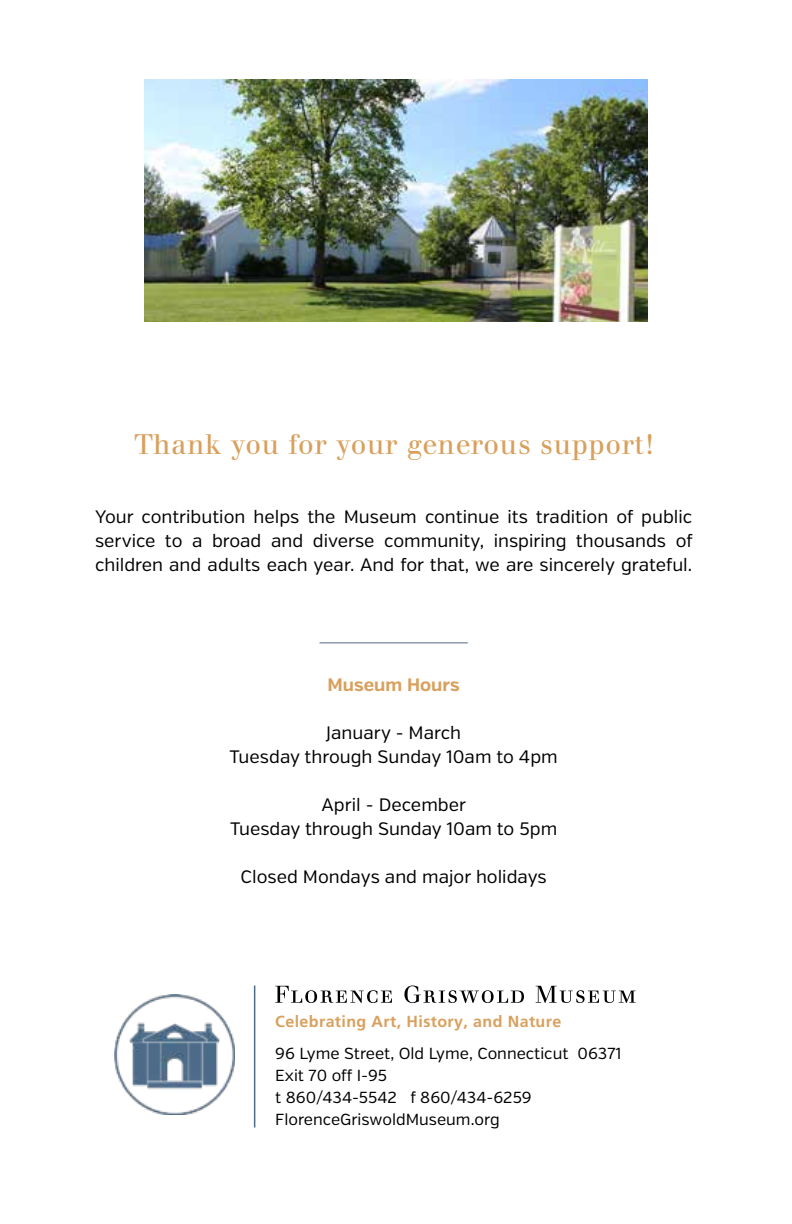
<style>
.page{position:relative;width:792px;height:1224px;background:#fff}
.page>*{position:absolute;margin:0;border:0;box-sizing:border-box;transform-origin:0 0}
.t1{font:28px "Walbaum";letter-spacing:.02em;color:#d9a05d}
.t2{font:18px/24px "Verb";color:#000;text-align:center}
.t3{font:700 18px "Verb";color:#d9a05d}
.t4{font:16px/22px "Verb";color:#000}
.t5{font:700 16px "Frutiger";letter-spacing:.025em;color:#d9a05d}
</style>
<div class="page">
<hr style="left:320px;top:642px;width:148px;height:1px;background:#4d6b88">
<hr style="left:254px;top:986px;width:1px;height:142px;background:#4d6b88">
<svg style="left:275px;top:986px;width:361px;height:17px"></svg>
<img style="left:144px;top:79px;width:504px;height:242px">
<img style="left:114px;top:994px;width:121px;height:120px">
<h1 class="t1" style="left:134px;top:429px;width:521px">Thank you for your generous support!</h1>
<p class="t2" style="left:95px;top:505px;width:599px;text-align:justify">Your contribution helps the Museum continue its tradition of public service to a broad and diverse community, inspiring thousands of children and adults each year. And for that, we are sincerely grateful.</p>
<p class="t3" style="left:328px;top:674px;width:134px">Museum Hours</p>
<p class="t2" style="left:230px;top:721px;width:330px">January - March<br>Tuesday through Sunday 10am to 4pm</p>
<p class="t2" style="left:230px;top:793px;width:329px">April - December<br>Tuesday through Sunday 10am to 5pm</p>
<p class="t2" style="left:240px;top:865px;width:308px">Closed Mondays and major holidays</p>
<p class="t5" style="left:275px;top:1012px;width:288px">Celebrating Art, History, and Nature</p>
<p class="t4" style="left:275px;top:1043px;width:348px">96 Lyme Street, Old Lyme, Connecticut 06371<br>Exit 70 off I-95<br>t 860/434-5542 f 860/434-6259<br>FlorenceGriswoldMuseum.org</p>
</div>
